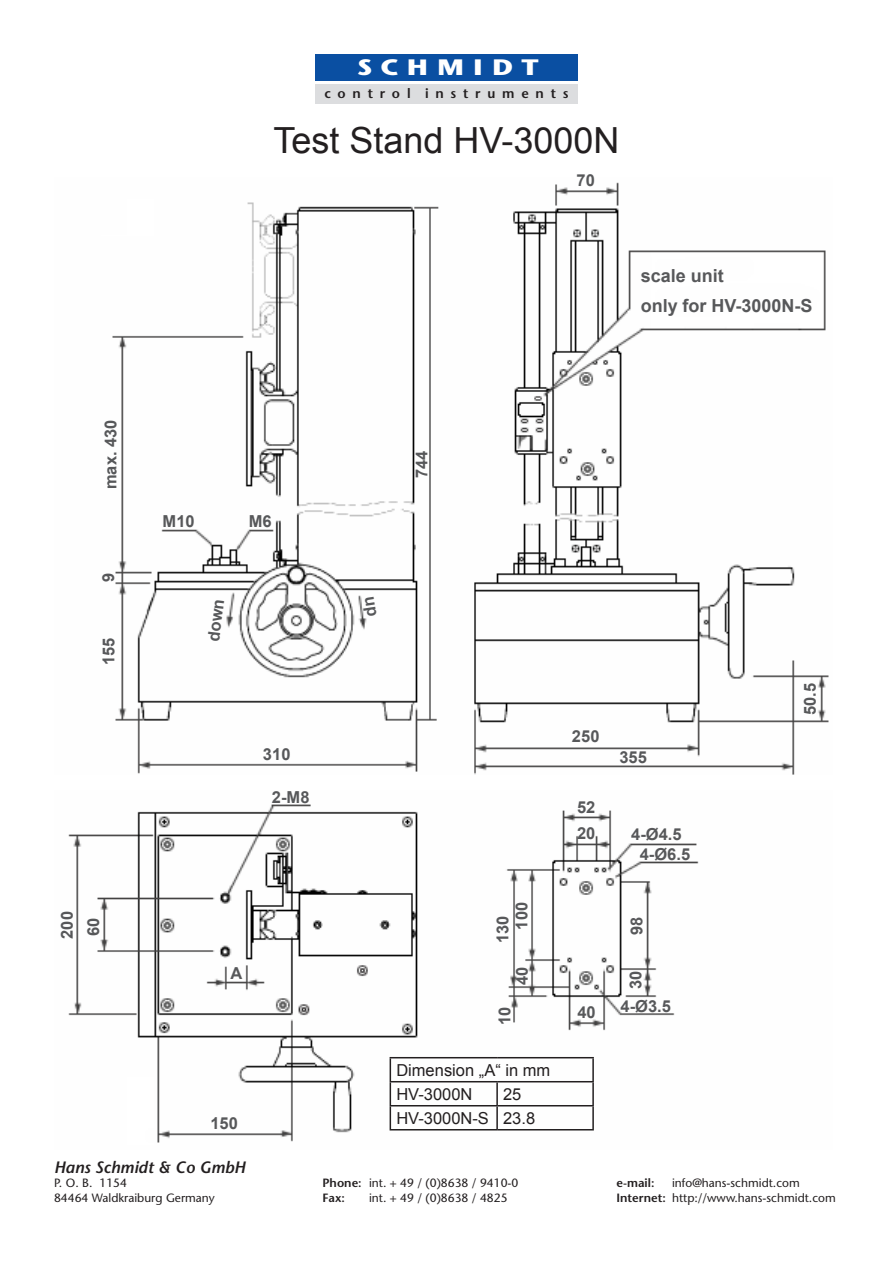
<style>
.page{position:relative;width:893px;height:1263px;background:#fff}
.page>*{position:absolute;margin:0;border:0;box-sizing:border-box;transform-origin:0 0}
.t1{font:36px "Arial";color:#231f20}
.t2{font:700 22.35px "Stone Sans";letter-spacing:.33em;color:#fff;scale:1.22 1}
.t3{font:700 18px "Arial";color:#57585a}
.t4{font:700 16.5px "Arial";letter-spacing:-.005em;color:#57585a}
.t5{font:16.5px "Arial";color:#231f20}
.Firmenname{font:italic 600 16.5px "Stone Sans";color:#231f20}
.t6{font:600 13.5px "Stone Sans";letter-spacing:.5em;color:#231f20}
.Adresse{font:12px "Stone Sans";color:#231f20}
.Adresse-2{font:600 12px "Stone Sans";color:#231f20}
.s1{font-weight:600}
</style>
<div class="page">
<img style="left:68px;top:182px;width:761px;height:961px">
<div style="left:315px;top:54px;width:263px;height:27px;background:#0a4fa2"></div>
<div style="left:315px;top:84px;width:263px;height:19px;background:#dcdddf"></div>
<hr style="left:390px;top:1057px;width:107px;height:1px;background:#231f20">
<hr style="left:497px;top:1057px;width:97px;height:1px;background:#231f20">
<hr style="left:592px;top:1058px;width:2px;height:23px;background:#231f20">
<hr style="left:390px;top:1081px;width:107px;height:1px;background:#231f20">
<hr style="left:497px;top:1081px;width:97px;height:1px;background:#231f20">
<hr style="left:496px;top:1082px;width:2px;height:23px;background:#231f20">
<hr style="left:592px;top:1082px;width:2px;height:23px;background:#231f20">
<hr style="left:390px;top:1105px;width:107px;height:1px;background:#231f20">
<svg style="left:390px;top:1058px;width:1px;height:71px"></svg>
<hr style="left:497px;top:1105px;width:97px;height:1px;background:#231f20">
<hr style="left:496px;top:1106px;width:2px;height:23px;background:#231f20">
<hr style="left:592px;top:1106px;width:2px;height:23px;background:#231f20">
<hr style="left:390px;top:1129px;width:107px;height:1px;background:#231f20">
<hr style="left:497px;top:1129px;width:97px;height:1px;background:#231f20">
<svg style="left:363px;top:597px;width:14px;height:20px"></svg>
<p class="t2" style="left:357px;top:54px;width:150px">SCHMIDT</p>
<p class="t6" style="left:324px;top:85px;width:246px">control instruments</p>
<p class="t1" style="left:273px;top:116px;width:348px">Test Stand HV-3000N</p>
<p class="t4" style="left:577px;top:170px;width:20px">70</p>
<p class="t3" style="left:641px;top:264px;width:85px">scale unit</p>
<p class="t3" style="left:641px;top:294px;width:173px">only for HV-3000N-S</p>
<p class="t4" style="left:100px;top:489px;width:71px;rotate:-90deg">max. 430</p>
<p class="t4" style="left:97px;top:582px;width:11px;rotate:-90deg">9</p>
<p class="t4" style="left:98px;top:665px;width:29px;rotate:-90deg">155</p>
<p class="t4" style="left:163px;top:510px;width:34px">M10</p>
<p class="t4" style="left:249px;top:510px;width:24px">M6</p>
<p class="t4" style="left:202px;top:640px;width:45px;rotate:-83deg">down</p>
<p class="t4" style="left:411px;top:478px;width:29px;rotate:-90deg">744</p>
<p class="t4" style="left:263px;top:744px;width:29px">310</p>
<p class="t4" style="left:272px;top:786px;width:39px">2-M8</p>
<p class="t4" style="left:511px;top:930px;width:29px;rotate:-90deg">100</p>
<p class="t4" style="left:511px;top:985px;width:20px;rotate:-90deg">40</p>
<p class="t4" style="left:56px;top:939px;width:29px;rotate:-90deg">200</p>
<p class="t4" style="left:82px;top:936px;width:20px;rotate:-90deg">60</p>
<p class="t4" style="left:492px;top:943px;width:29px;rotate:-90deg">130</p>
<p class="t4" style="left:231px;top:962px;width:13px">A</p>
<p class="t4" style="left:210px;top:1112px;width:29px">150</p>
<p class="t4" style="left:494px;top:1025px;width:20px;rotate:-90deg">10</p>
<p class="t5" style="left:396px;top:1059px;width:156px">Dimension „A“ in mm</p>
<p class="t5" style="left:396px;top:1083px;width:78px">HV-3000N</p>
<p class="t5" style="left:503px;top:1083px;width:20px">25</p>
<p class="t5" style="left:396px;top:1107px;width:94px">HV-3000N-S</p>
<p class="t5" style="left:503px;top:1107px;width:34px">23.8</p>
<p class="t4" style="left:572px;top:725px;width:29px">250</p>
<p class="t4" style="left:577px;top:796px;width:20px">52</p>
<p class="t4" style="left:577px;top:822px;width:20px">20</p>
<p class="t4" style="left:619px;top:746px;width:29px">355</p>
<p class="t4" style="left:631px;top:823px;width:52px">4-Ø4.5</p>
<p class="t4" style="left:640px;top:843px;width:52px">4-Ø6.5</p>
<p class="t4" style="left:577px;top:1001px;width:20px">40</p>
<p class="t4" style="left:626px;top:935px;width:20px;rotate:-90deg">98</p>
<p class="t4" style="left:625px;top:989px;width:20px;rotate:-90deg">30</p>
<p class="t4" style="left:621px;top:995px;width:52px">4-Ø3.5</p>
<p class="t4" style="left:799px;top:715px;width:34px;rotate:-90deg">50.5</p>
<p class="Firmenname" style="left:54px;top:1157px;width:193px">Hans Schmidt &amp; Co GmbH</p>
<p class="Adresse" style="left:54px;top:1176px;width:74px">P. O. B. 1154</p>
<p class="Adresse" style="left:322px;top:1176px;width:197px"><span class="s1">Phone:</span> int. + 49 / (0)8638 / 9410-0</p>
<p class="Adresse-2" style="left:616px;top:1176px;width:39px">e-mail:</p>
<p class="Adresse" style="left:672px;top:1176px;width:129px">info@hans-schmidt.com</p>
<p class="Adresse" style="left:54px;top:1190px;width:162px">84464 Waldkraiburg Germany</p>
<p class="Adresse-2" style="left:322px;top:1190px;width:24px">Fax:</p>
<p class="Adresse" style="left:369px;top:1190px;width:140px">int. + 49 / (0)8638 / 4825</p>
<p class="Adresse" style="left:616px;top:1190px;width:221px"><span class="s1">Internet:</span> http://www.hans-schmidt.com</p>
</div>
